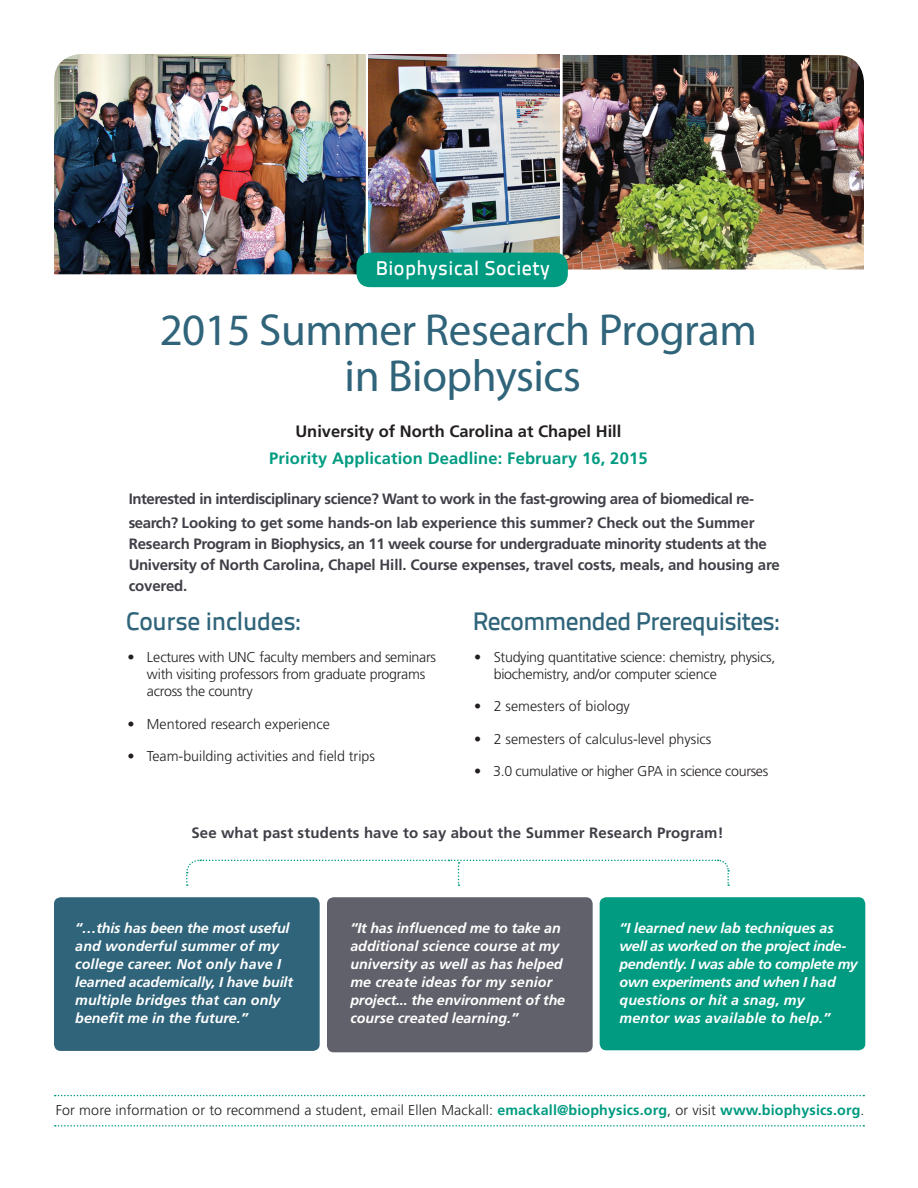
<style>
.page{position:relative;width:918px;height:1188px;background:#fff}
.page>*{position:absolute;margin:0;border:0;box-sizing:border-box;transform-origin:0 0}
.t1{font:45px/46.5px "Myriad Pro";letter-spacing:-.01em;color:#2f647a;text-align:center}
.t2{font:500 25.5px "Titillium Text 22 L";letter-spacing:-.025em;color:#2f647a}
.t3{font:500 20.1px "Titillium Text 22 L";letter-spacing:.025em;color:#fff}
.t4{font:700 16.5px "Frutiger";letter-spacing:.01em;color:#009b81}
.t5{font:700 16.5px "Frutiger";color:#231f20}
.t6{font:700 15px/21px "Frutiger";letter-spacing:-.01em;color:#403f47}
.t7{font:700 15px/24px "Frutiger";letter-spacing:-.03em;color:#403f47}
.t8{font:700 15px "Frutiger";letter-spacing:.01em;color:#403f47}
.t9{font:italic 700 14.25px/18px "Frutiger";color:#fff}
.t10{font:300 14.25px/17.1px "Frutiger";letter-spacing:-.02em;color:#231f20}
.t11{font:italic 700 14.25px/18px "Frutiger";letter-spacing:-.025em;color:#fff}
.t12{font:300 14.25px "Frutiger";color:#231f20}
.t13{font:300 14.25px "Frutiger";letter-spacing:.01em;color:#231f20}
.s1{font-weight:700;color:#009b81}
</style>
<div class="page">
<svg style="left:55px;top:1125px;width:809px;height:2px"></svg>
<svg style="left:55px;top:1095px;width:809px;height:1px"></svg>
<div style="left:54px;top:897px;width:266px;height:154px;background:#2f647a;border-radius:7px"></div>
<div style="left:600px;top:897px;width:265px;height:153px;background:#009b81;border-radius:7px"></div>
<div style="left:327px;top:897px;width:266px;height:155px;background:#61616b;border-radius:7px"></div>
<svg style="left:186px;top:859px;width:544px;height:27px"></svg>
<img style="left:54px;top:54px;width:312px;height:220px">
<img style="left:563px;top:55px;width:301px;height:215px">
<img style="left:368px;top:54px;width:192px;height:200px">
<div style="left:356px;top:253px;width:212px;height:34px;background:#009b81;border-radius:13px"></div>
<h3 class="t3" style="left:376px;top:259px;width:175px">Biophysical Society</h3>
<h1 class="t1" style="left:160px;top:306px;width:599px">2015 Summer Research Program in Biophysics</h1>
<p class="t5" style="left:295px;top:422px;width:328px">University of North Carolina at Chapel Hill</p>
<p class="t4" style="left:269px;top:449px;width:380px">Priority Application Deadline: February 16, 2015</p>
<p class="t7" style="left:129px;top:487px;width:627px">Interested in interdisciplinary science? Want to work in the fast-growing area of biomedical re&shy;search? Looking to get some hands-on lab experience this summer? Check out the Summer</p>
<p class="t6" style="left:129px;top:533px;width:653px">Research Program in Biophysics, an 11 week course for undergraduate minority students at the<br>University of North Carolina, Chapel Hill. Course expenses, travel costs, meals, and housing are covered.</p>
<h2 class="t2" style="left:126px;top:610px;width:176px">Course includes:</h2>
<p class="t10" style="left:147px;top:649px;width:291px;text-indent:-19px">• Lectures with UNC faculty members and seminars with visiting professors from graduate programs across the country</p>
<p class="t12" style="left:128px;top:716px;width:204px">• Mentored research experience</p>
<p class="t12" style="left:128px;top:748px;width:249px">• Team-building activities and field trips</p>
<h2 class="t2" style="left:473px;top:610px;width:308px">Recommended Prerequisites:</h2>
<p class="t10" style="left:494px;top:649px;width:283px;text-indent:-20px">• Studying quantitative science: chemistry, physics, biochemistry, and/or computer science</p>
<p class="t12" style="left:474px;top:698px;width:157px">• 2 semesters of biology</p>
<p class="t12" style="left:474px;top:731px;width:239px">• 2 semesters of calculus-level physics</p>
<p class="t10" style="left:474px;top:762px;width:296px">• 3.0 cumulative or higher GPA in science courses</p>
<p class="t8" style="left:191px;top:824px;width:534px">See what past students have to say about the Summer Research Program!</p>
<p class="t9" style="left:75px;top:919px;width:219px">“…this has been the most useful and wonderful summer of my college career. Not only have I learned academically, I have built multiple bridges that can only benefit me in the future.”</p>
<p class="t11" style="left:620px;top:919px;width:240px">“I learned new lab techniques as well as worked on the project inde&shy;pendently. I was able to complete my own experiments and when I had questions or hit a snag, my mentor was available to help.”</p>
<p class="t9" style="left:350px;top:919px;width:216px">“It has influenced me to take an additional science course at my university as well as has helped me create ideas for my senior project... the environment of the course created learning.”</p>
<p class="t13" style="left:56px;top:1102px;width:810px">For more information or to recommend a student, email Ellen Mackall: <span class="s1">emackall@biophysics.org</span>, or visit <span class="s1">www.biophysics.org</span>.</p>
</div>
